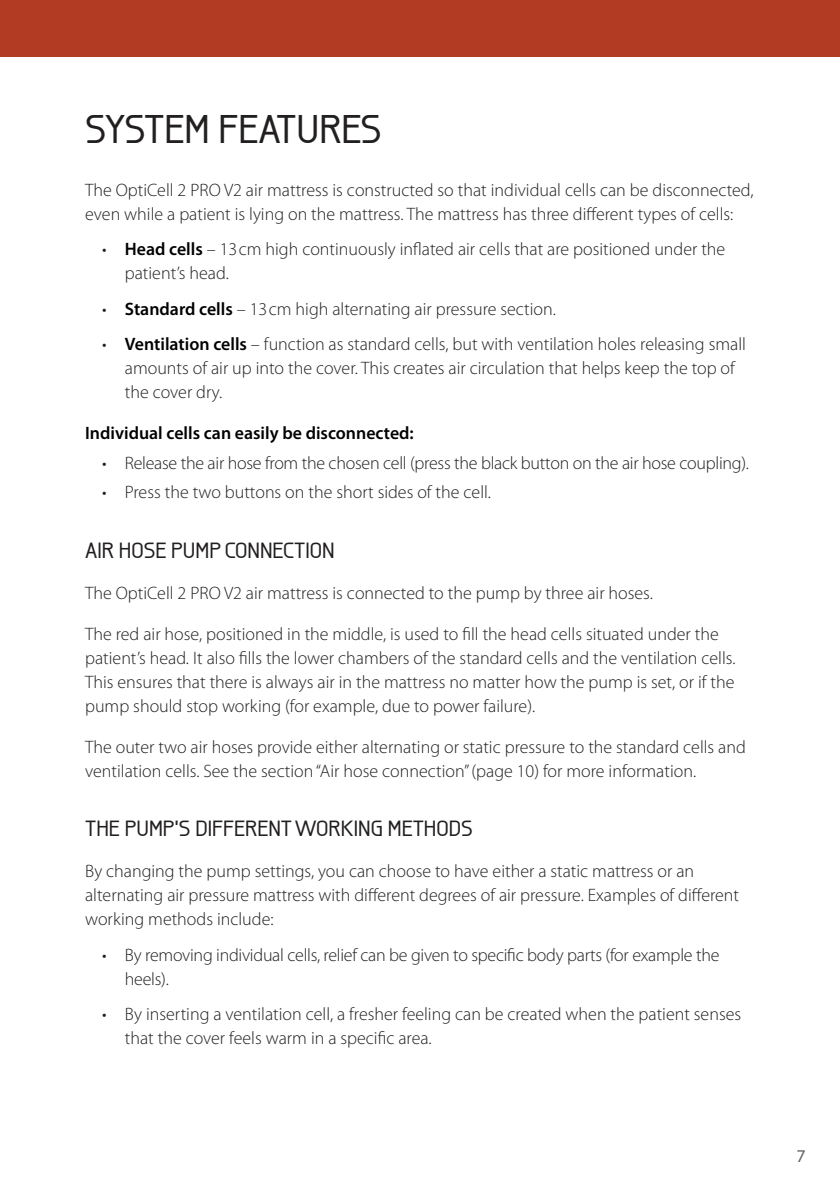
<style>
.page{position:relative;width:840px;height:1191px;background:#fff}
.page>*{position:absolute;margin:0;border:0;box-sizing:border-box;transform-origin:0 0}
.t1{font:500 40px "Galette";color:#221f1f}
.t2{font:500 22px "Galette";color:#221f1f}
.t3{font:300 18px/24px "Myriad Pro";color:#221f1f}
.t4{font:600 18px "Myriad Pro";color:#010102}
.t5{font:18px "Myriad Pro";color:#626366}
.s1{font-weight:600;color:#010102}
</style>
<div class="page">
<div style="left:0;top:0;width:839px;height:57px;background:#b23c23"></div>
<h1 class="t1" style="left:85px;top:113px;width:298px">SYSTEM FEATURES</h1>
<p class="t3" style="left:85px;top:179px;width:669px">The OptiCell 2 PRO V2 air mattress is constructed so that individual cells can be disconnected, even while a patient is lying on the mattress. The mattress has three different types of cells:</p>
<p class="t3" style="left:125px;top:239px;width:601px;text-indent:-23px">• <span class="s1">Head cells</span> – 13cm high continuously inflated air cells that are positioned under the patient’s head.</p>
<p class="t3" style="left:102px;top:298px;width:455px">• <span class="s1">Standard cells</span> – 13cm high alternating air pressure section.</p>
<p class="t3" style="left:125px;top:333px;width:622px;text-indent:-23px">• <span class="s1">Ventilation cells</span> – function as standard cells, but with ventilation holes releasing small amounts of air up into the cover. This creates air circulation that helps keep the top of the cover dry.</p>
<p class="t4" style="left:85px;top:426px;width:330px">Individual cells can easily be disconnected:</p>
<p class="t3" style="left:102px;top:452px;width:648px">• Release the air hose from the chosen cell (press the black button on the air hose coupling).</p>
<p class="t3" style="left:102px;top:482px;width:390px">• Press the two buttons on the short sides of the cell.</p>
<p class="t2" style="left:85px;top:541px;width:251px">AIR HOSE PUMP CONNECTION</p>
<p class="t3" style="left:85px;top:582px;width:569px">The OptiCell 2 PRO V2 air mattress is connected to the pump by three air hoses.</p>
<p class="t3" style="left:85px;top:623px;width:651px">The red air hose, positioned in the middle, is used to fill the head cells situated under the patient’s head. It also fills the lower chambers of the standard cells and the ventilation cells.<br>This ensures that there is always air in the mattress no matter how the pump is set, or if the pump should stop working (for example, due to power failure).</p>
<p class="t3" style="left:85px;top:736px;width:662px">The outer two air hoses provide either alternating or static pressure to the standard cells and ventilation cells. See the section “Air hose connection” (page 10) for more information.</p>
<p class="t2" style="left:85px;top:819px;width:389px">THE PUMP’S DIFFERENT WORKING METHODS</p>
<p class="t3" style="left:85px;top:860px;width:655px">By changing the pump settings, you can choose to have either a static mattress or an alternating air pressure mattress with different degrees of air pressure. Examples of different working methods include:</p>
<p class="t3" style="left:125px;top:944px;width:595px;text-indent:-23px">• By removing individual cells, relief can be given to specific body parts (for example the heels).</p>
<p class="t3" style="left:125px;top:1003px;width:617px;text-indent:-23px">• By inserting a ventilation cell, a fresher feeling can be created when the patient senses that the cover feels warm in a specific area.</p>
<p class="t5" style="left:796px;top:1148px;width:11px">7</p>
</div>
